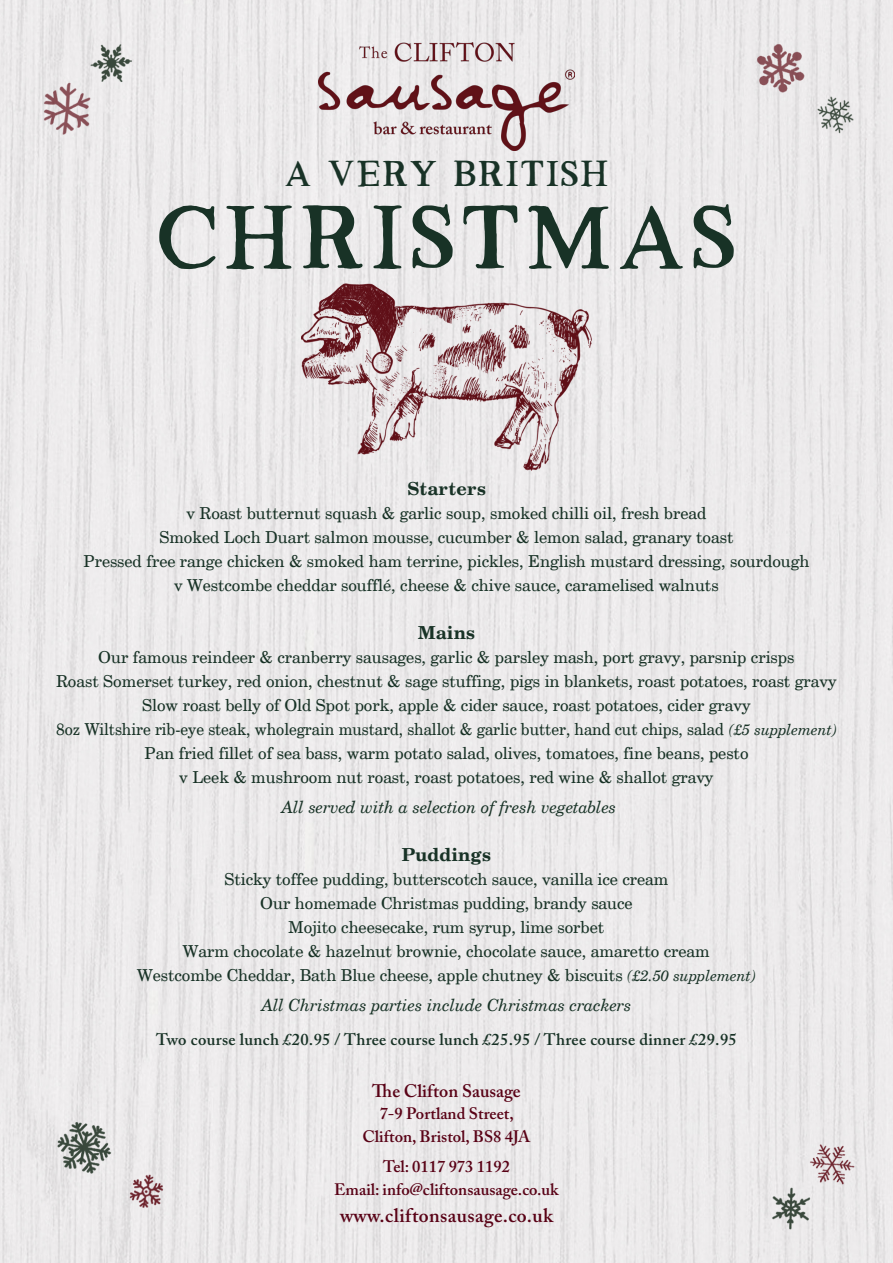
<style>
.page{position:relative;width:893px;height:1263px;background:#fff}
.page>*{position:absolute;margin:0;border:0;box-sizing:border-box;transform-origin:0 0}
.t1{font:700 90px "Liberal Hand";letter-spacing:.02em;color:#183226}
.t2{font:700 36px "Liberal Hand";color:#183226}
.t3{font:600 19.5px "Adobe Caslon Pro";letter-spacing:.02em;color:#590216}
.t4{font:18px "Century Bold SWFTE";color:#183226}
.t5{font:600 18px "Adobe Caslon Pro";color:#590216}
.t6{font:16.5px/24px "Century Regular SWFTE";color:#183226;text-align:center}
.t7{font:600 16.5px/22.5px "Adobe Caslon Pro";color:#590216;text-align:center}
.t8{font:16.5px "Century Italic SWFTE";color:#183226}
.t9{font:600 16.5px "Adobe Caslon Pro";letter-spacing:.02em;color:#183226}
.s1{font-family:"Century Italic SWFTE";font-size:15px}
</style>
<div class="page">
<img style="left:3px;top:0;width:890px;height:1263px">
<p class="t2" style="left:284px;top:155px;width:327px">A VERY BRITISH</p>
<p class="t1" style="left:155px;top:190px;width:585px">CHRISTMAS</p>
<p class="t4" style="left:407px;top:477px;width:80px">Starters</p>
<p class="t6" style="left:186px;top:501px;width:521px">v Roast butternut squash &amp; garlic soup, smoked chilli oil, fresh bread</p>
<p class="t6" style="left:159px;top:525px;width:576px">Smoked Loch Duart salmon mousse, cucumber &amp; lemon salad, granary toast</p>
<p class="t6" style="left:83px;top:549px;width:728px">Pressed free range chicken &amp; smoked ham terrine, pickles, English mustard dressing, sourdough</p>
<p class="t6" style="left:174px;top:573px;width:546px">v Westcombe cheddar soufflé, cheese &amp; chive sauce, caramelised walnuts</p>
<p class="t4" style="left:418px;top:621px;width:58px">Mains</p>
<p class="t6" style="left:98px;top:645px;width:698px">Our famous reindeer &amp; cranberry sausages, garlic &amp; parsley mash, port gravy, parsnip crisps</p>
<p class="t6" style="left:56px;top:669px;width:782px">Roast Somerset turkey, red onion, chestnut &amp; sage stuffing, pigs in blankets, roast potatoes, roast gravy</p>
<p class="t6" style="left:56px;top:693px;width:782px">Slow roast belly of Old Spot pork, apple &amp; cider sauce, roast potatoes, cider gravy<br>8oz Wiltshire rib-eye steak, wholegrain mustard, shallot &amp; garlic butter, hand cut chips, salad <span class="s1">(£5 supplement)</span></p>
<p class="t6" style="left:144px;top:741px;width:606px">Pan fried fillet of sea bass, warm potato salad, olives, tomatoes, fine beans, pesto</p>
<p class="t6" style="left:179px;top:765px;width:536px">v Leek &amp; mushroom nut roast, roast potatoes, red wine &amp; shallot gravy</p>
<p class="t8" style="left:282px;top:797px;width:336px">All served with a selection of fresh vegetables</p>
<p class="t4" style="left:402px;top:843px;width:91px">Puddings</p>
<p class="t6" style="left:224px;top:867px;width:446px">Sticky toffee pudding, butterscotch sauce, vanilla ice cream</p>
<p class="t6" style="left:260px;top:891px;width:374px">Our homemade Christmas pudding, brandy sauce</p>
<p class="t6" style="left:289px;top:915px;width:317px">Mojito cheesecake, rum syrup, lime sorbet</p>
<p class="t6" style="left:137px;top:939px;width:620px">Warm chocolate &amp; hazelnut brownie, chocolate sauce, amaretto cream<br>Westcombe Cheddar, Bath Blue cheese, apple chutney &amp; biscuits <span class="s1">(£2.50 supplement)</span></p>
<p class="t8" style="left:261px;top:995px;width:371px">All Christmas parties include Christmas crackers</p>
<p class="t9" style="left:156px;top:1030px;width:582px">Two course lunch £20.95 / Three course lunch £25.95 / Three course dinner £29.95</p>
<p class="t5" style="left:372px;top:1080px;width:150px">The Clifton Sausage</p>
<p class="t7" style="left:362px;top:1102px;width:170px">7-9 Portland Street,<br>Clifton, Bristol, BS8 4JA</p>
<p class="t7" style="left:334px;top:1155px;width:226px">Tel: 0117 973 1192<br>Email: info@cliftonsausage.co.uk</p>
<p class="t3" style="left:340px;top:1204px;width:214px">www.cliftonsausage.co.uk</p>
</div>
